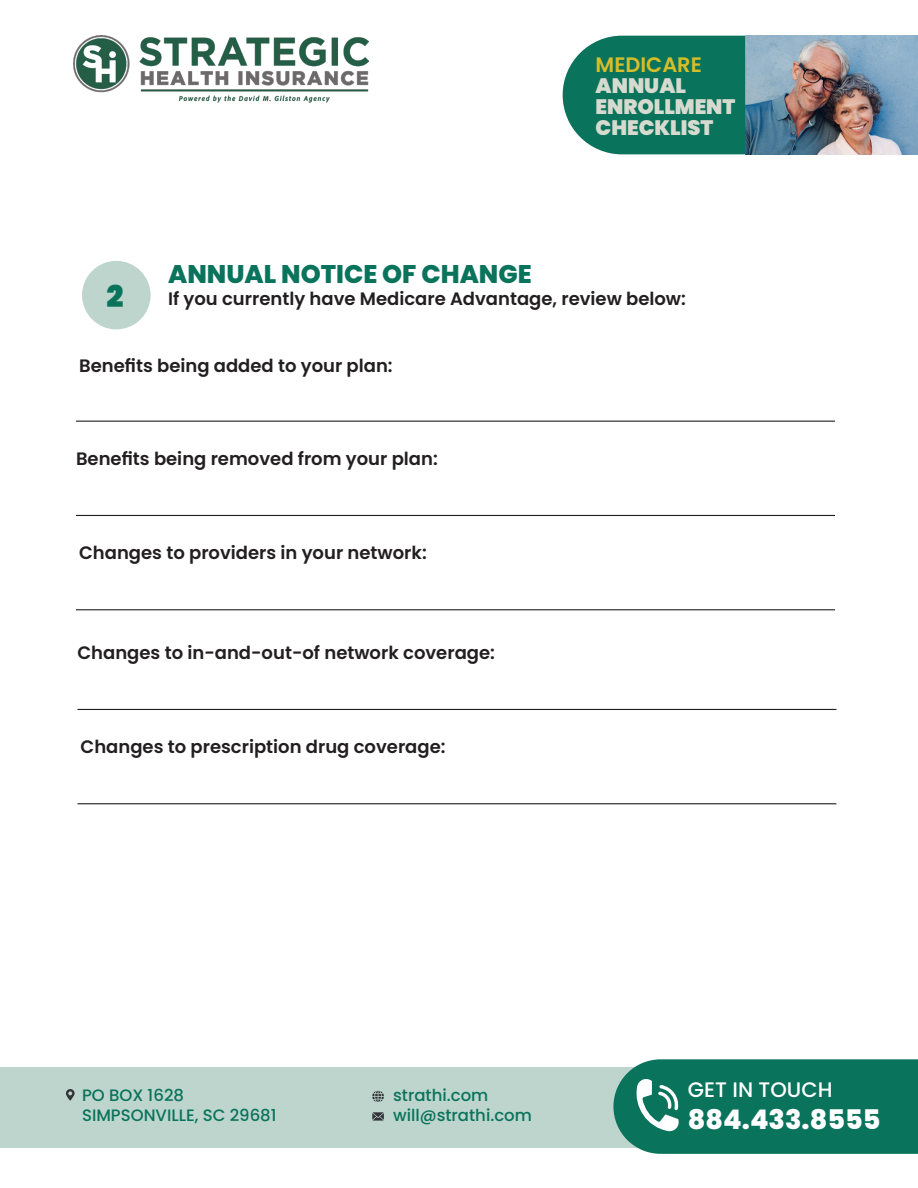
<style>
.page{position:relative;width:918px;height:1188px;background:#fff}
.page>*{position:absolute;margin:0;border:0;box-sizing:border-box;transform-origin:0 0}
.t1{font:900 30px "Poppins";color:#0a735b}
.t2{font:800 27px "Poppins";color:#fff}
.t3{font:800 25.5px "Poppins";color:#0a735b}
.t4{font:500 21px "Poppins";color:#fff}
.t5{font:900 20.85px/21px "Poppins";color:#d7dbcf}
.t6{font:600 20.85px/21px "Poppins";color:#d7bd28}
.t7{font:600 18px "Poppins";color:#231f20}
.t8{font:500 16.5px/19.8px "Poppins";color:#0a735b}
.s1{font-weight:900;color:#d7dbcf}
</style>
<div class="page">
<div style="left:0;top:1068px;width:658px;height:80px;background:#bdd5cd"></div>
<img style="left:73px;top:36px;width:296px;height:67px">
<svg style="left:613px;top:1059px;width:305px;height:95px;background:#197b65"></svg>
<svg style="left:372px;top:1091px;width:12px;height:11px"></svg>
<svg style="left:372px;top:1112px;width:12px;height:9px"></svg>
<svg style="left:65px;top:1089px;width:10px;height:12px"></svg>
<div style="left:82px;top:261px;width:69px;height:68px;background:#bdd5cd;border-radius:50%"></div>
<hr style="left:76px;top:421px;width:759px;height:1px;background:#231f20">
<hr style="left:76px;top:515px;width:759px;height:1px;background:#231f20">
<hr style="left:76px;top:609px;width:759px;height:1px;background:#231f20">
<hr style="left:77px;top:709px;width:759px;height:1px;background:#231f20">
<hr style="left:77px;top:803px;width:759px;height:1px;background:#231f20">
<img style="left:745px;top:36px;width:173px;height:118px">
<svg style="left:563px;top:36px;width:182px;height:118px;background:#1a7c66"></svg>
<p class="t6" style="left:596px;top:55px;width:108px">MEDICARE<br><span class="s1">ANNUAL</span></p>
<p class="t5" style="left:596px;top:97px;width:141px">ENROLLMENT<br>CHECKLIST</p>
<p class="t3" style="left:168px;top:260px;width:365px">ANNUAL NOTICE OF CHANGE</p>
<p class="t1" style="left:106px;top:279px;width:18px">2</p>
<p class="t7" style="left:168px;top:288px;width:519px">If you currently have Medicare Advantage, review below:</p>
<p class="t7" style="left:79px;top:355px;width:315px">Benefits being added to your plan:</p>
<p class="t7" style="left:76px;top:448px;width:363px">Benefits being removed from your plan:</p>
<p class="t7" style="left:79px;top:542px;width:349px">Changes to providers in your network:</p>
<p class="t7" style="left:77px;top:642px;width:419px">Changes to in-and-out-of network coverage:</p>
<p class="t7" style="left:81px;top:736px;width:366px">Changes to prescription drug coverage:</p>
<p class="t8" style="left:82px;top:1086px;width:196px">PO BOX 1628<br>SIMPSONVILLE, SC 29681</p>
<p class="t8" style="left:393px;top:1086px;width:140px">strathi.com will@strathi.com</p>
<p class="t4" style="left:688px;top:1077px;width:146px">GET IN TOUCH</p>
<h2 class="t2" style="left:688px;top:1104px;width:194px">884.433.8555</h2>
</div>
